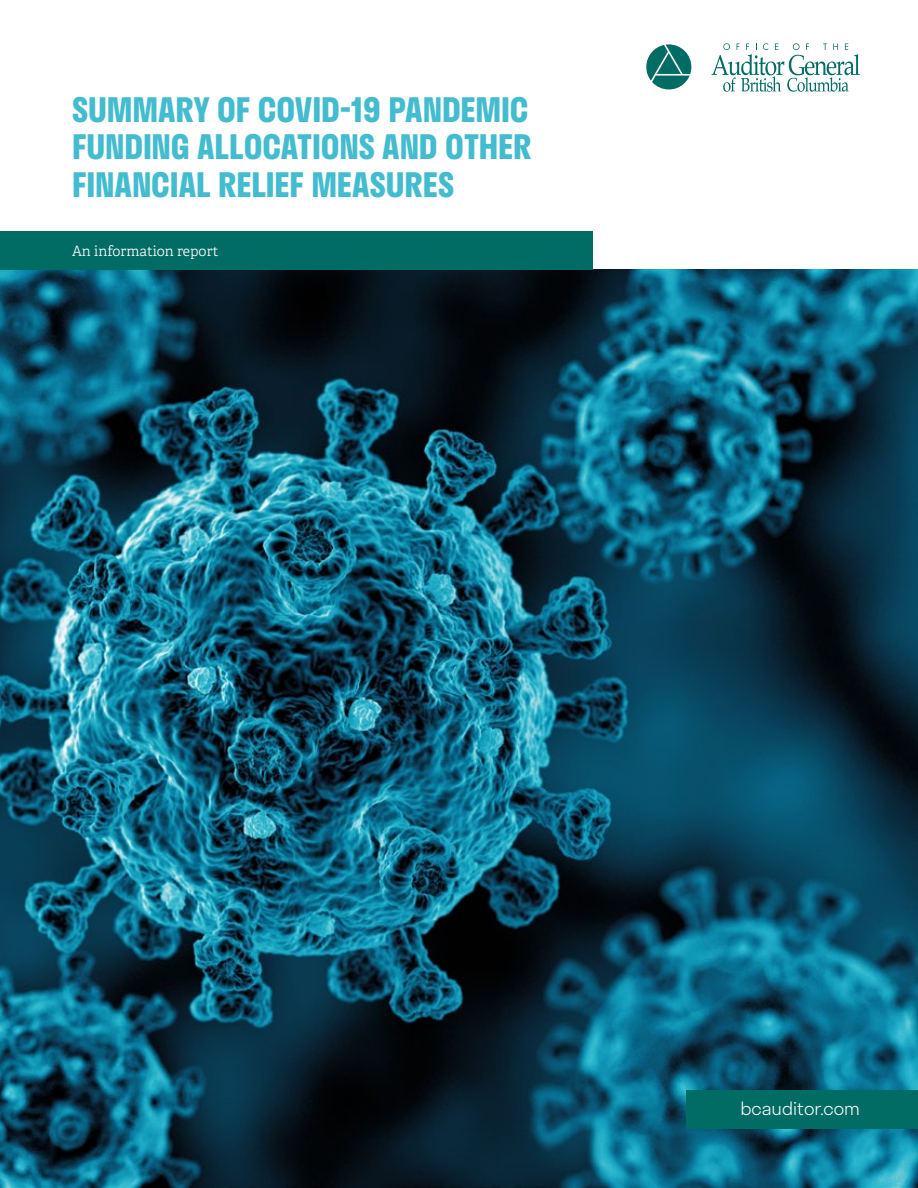
<style>
.page{position:relative;width:918px;height:1188px;background:#fff}
.page>*{position:absolute;margin:0;border:0;box-sizing:border-box;transform-origin:0 0}
.t1{font:700 33px/37.5px "Stratos";color:#43bcd0;text-align:justify}
.t2{font:300 18px "Stratos";color:#fff}
.t3{font:14.25px "Adelle PE Lt";color:#fff}
</style>
<div class="page">
<img style="left:0;top:269px;width:918px;height:919px">
<div style="left:0;top:232px;width:592px;height:38px;background:#006c64"></div>
<div style="left:687px;top:1091px;width:231px;height:38px;background:#006c64"></div>
<svg style="left:712px;top:43px;width:148px;height:49px"></svg>
<svg style="left:646px;top:44px;width:45px;height:45px"></svg>
<p class="t1" style="left:72px;top:90px;width:461px">SUMMARY OF COVID-19 PANDEMIC FUNDING ALLOCATIONS AND OTHER FINANCIAL RELIEF MEASURES</p>
<p class="t3" style="left:72px;top:241px;width:148px">An information report</p>
<p class="t2" style="left:740px;top:1094px;width:121px">bcauditor.com</p>
</div>
